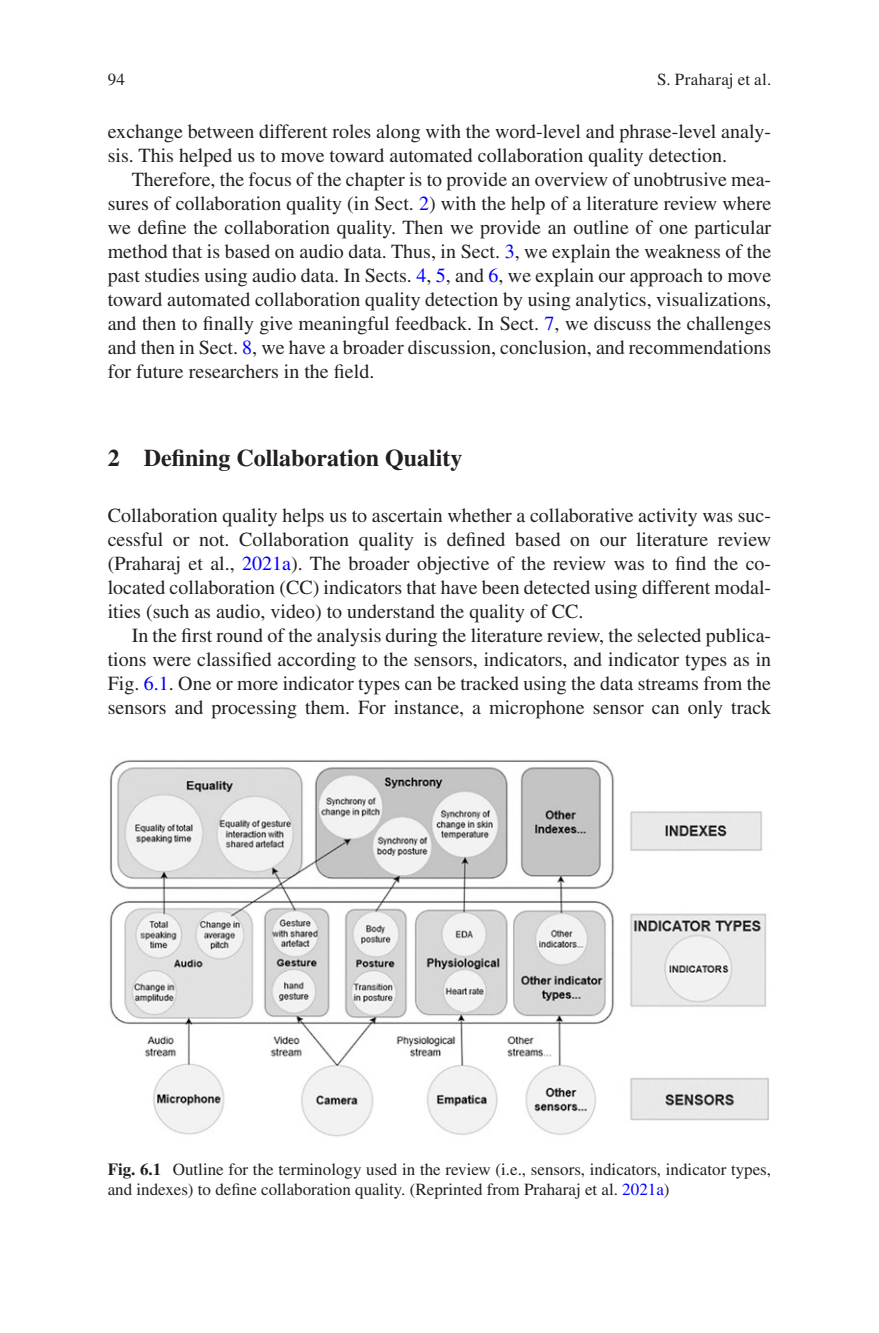
<style>
.page{position:relative;width:879px;height:1333px;background:#fff}
.page>*{position:absolute;margin:0;border:0;box-sizing:border-box;transform-origin:0 0}
._1_hd{font:700 24px "Times LT Std";color:#231f20}
.Text{font:20px/24px "Times LT Std";color:#231f20;text-align:justify}
.Text_flush{font:20px/24px "Times LT Std";color:#231f20;text-align:justify}
.t1{font:17px/20px "Times LT Std";color:#231f20}
.s1{color:#00f}
.s2{font-weight:700}
</style>
<div class="page">
<img style="left:109px;top:760px;width:660px;height:377px">
<p class="t1" style="left:657px;top:69px;width:116px">S. Praharaj et al.</p>
<p class="t1" style="left:108px;top:69px;width:19px">94</p>
<p class="Text" style="left:108px;top:119px;width:665px">exchange between different roles along with the word-level and phrase-level analy&shy;sis. This helped us to move toward automated collaboration quality detection.</p>
<p class="Text" style="left:108px;top:167px;width:665px;text-indent:24px">Therefore, the focus of the chapter is to provide an overview of unobtrusive mea&shy;sures of collaboration quality (in Sect. <span class="s1">2</span>) with the help of a literature review where we define the collaboration quality. Then we provide an outline of one particular method that is based on audio data. Thus, in Sect. <span class="s1">3</span>, we explain the weakness of the past studies using audio data. In Sects. <span class="s1">4</span>, <span class="s1">5</span>, and <span class="s1">6</span>, we explain our approach to move toward automated collaboration quality detection by using analytics, visualizations, and then to finally give meaningful feedback. In Sect. <span class="s1">7</span>, we discuss the challenges and then in Sect. <span class="s1">8</span>, we have a broader discussion, conclusion, and recommendations for future researchers in the field.</p>
<h2 class="_1_hd" style="left:108px;top:444px;width:356px">2 Defining Collaboration Quality</h2>
<p class="Text_flush" style="left:108px;top:503px;width:665px">Collaboration quality helps us to ascertain whether a collaborative activity was suc&shy;cessful or not. Collaboration quality is defined based on our literature review (Praharaj et al., <span class="s1">2021a</span>). The broader objective of the review was to find the co&shy;located collaboration (CC) indicators that have been detected using different modal&shy;ities (such as audio, video) to understand the quality of CC.</p>
<p class="Text" style="left:108px;top:623px;width:665px;text-indent:24px">In the first round of the analysis during the literature review, the selected publica&shy;tions were classified according to the sensors, indicators, and indicator types as in Fig. <span class="s1">6.1</span>. One or more indicator types can be tracked using the data streams from the sensors and processing them. For instance, a microphone sensor can only track</p>
<p class="t1" style="left:108px;top:1158px;width:665px"><span class="s2">Fig. 6.1</span> Outline for the terminology used in the review (i.e., sensors, indicators, indicator types, and indexes) to define collaboration quality. (Reprinted from Praharaj et al. <span class="s1">2021a</span>)</p>
</div>
